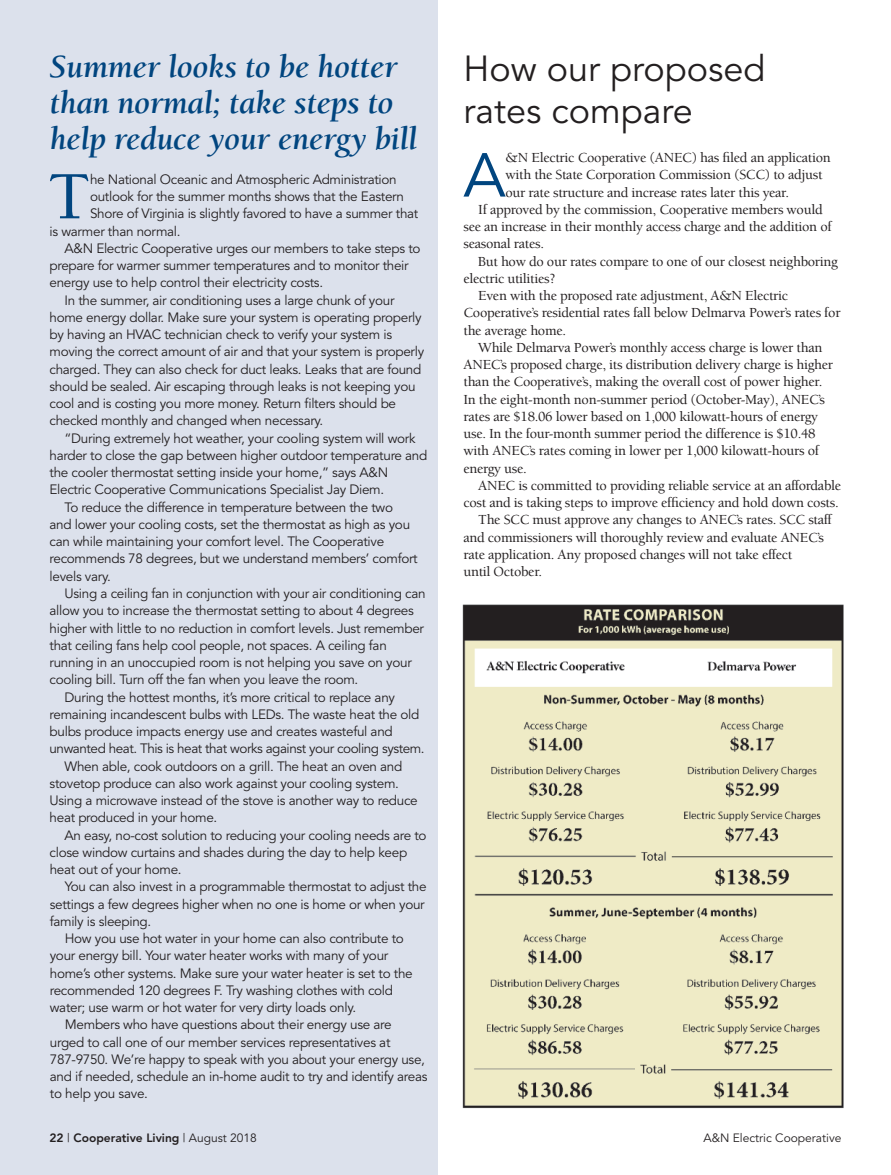
<style>
.page{position:relative;width:891px;height:1175px;background:#fff}
.page>*{position:absolute;margin:0;border:0;box-sizing:border-box;transform-origin:0 0}
.t1{font:500 69.45px "Berkeley";color:#01457f}
.t2{font:61.5px "Avenir";color:#01457f}
.t3{font:36px/42px "Avenir";color:#231f20}
.t4{font:italic 700 33px/36px "Berkeley";letter-spacing:-.01em;color:#01457f}
.t5{font:500 14.25px "Berkeley";letter-spacing:-.02em;color:#231f20}
.t6{font:13.5px "Avenir";letter-spacing:-.02em;color:#231f20}
.t7{font:800 12px "Avenir";color:#231f20}
.t8{font:12px "Avenir";color:#231f20}
.s1{font-weight:400}
</style>
<div class="page">
<div style="left:0;top:0;width:438px;height:1174px;background:#dce1ec"></div>
<img style="left:462px;top:604px;width:382px;height:505px">
<h3 class="t4" style="left:50px;top:52px;width:369px">Summer looks to be hotter than normal; take steps to help reduce your energy bill</h3>
<h1 class="t1" style="left:48px;top:169px;width:44px">T</h1>
<p class="t6" style="left:90px;top:171px;width:308px">he National Oceanic and Atmospheric Administration</p>
<p class="t6" style="left:90px;top:188px;width:316px">outlook for the summer months shows that the Eastern</p>
<p class="t6" style="left:90px;top:206px;width:330px">Shore of Virginia is slightly favored to have a summer that</p>
<p class="t6" style="left:50px;top:223px;width:133px">is warmer than normal.</p>
<p class="t6" style="left:65px;top:240px;width:358px">A&amp;N Electric Cooperative urges our members to take steps to</p>
<p class="t6" style="left:50px;top:257px;width:361px">prepare for warmer summer temperatures and to monitor their</p>
<p class="t6" style="left:50px;top:275px;width:275px">energy use to help control their electricity costs.</p>
<p class="t6" style="left:65px;top:292px;width:332px">In the summer, air conditioning uses a large chunk of your</p>
<p class="t6" style="left:50px;top:309px;width:374px">home energy dollar. Make sure your system is operating properly</p>
<p class="t6" style="left:50px;top:326px;width:344px">by having an HVAC technician check to verify your system is</p>
<p class="t6" style="left:50px;top:344px;width:376px">moving the correct amount of air and that your system is properly</p>
<p class="t6" style="left:50px;top:361px;width:373px">charged. They can also check for duct leaks. Leaks that are found</p>
<p class="t6" style="left:50px;top:378px;width:368px">should be sealed. Air escaping through leaks is not keeping you</p>
<p class="t6" style="left:50px;top:395px;width:348px">cool and is costing you more money. Return filters should be</p>
<p class="t6" style="left:50px;top:413px;width:275px">checked monthly and changed when necessary.</p>
<p class="t6" style="left:65px;top:430px;width:353px">“During extremely hot weather, your cooling system will work</p>
<p class="t6" style="left:50px;top:447px;width:379px">harder to close the gap between higher outdoor temperature and</p>
<p class="t6" style="left:50px;top:464px;width:340px">the cooler thermostat setting inside your home,” says A&amp;N</p>
<p class="t6" style="left:50px;top:482px;width:336px">Electric Cooperative Communications Specialist Jay Diem.</p>
<p class="t6" style="left:65px;top:499px;width:330px">To reduce the difference in temperature between the two</p>
<p class="t6" style="left:50px;top:516px;width:362px">and lower your cooling costs, set the thermostat as high as you</p>
<p class="t6" style="left:50px;top:533px;width:336px">can while maintaining your comfort level. The Cooperative</p>
<p class="t6" style="left:50px;top:551px;width:370px">recommends 78 degrees, but we understand members’ comfort</p>
<p class="t6" style="left:50px;top:568px;width:63px">levels vary.</p>
<p class="t6" style="left:65px;top:585px;width:363px">Using a ceiling fan in conjunction with your air conditioning can</p>
<p class="t6" style="left:50px;top:602px;width:366px">allow you to increase the thermostat setting to about 4 degrees</p>
<p class="t6" style="left:50px;top:620px;width:376px">higher with little to no reduction in comfort levels. Just remember</p>
<p class="t6" style="left:50px;top:637px;width:339px">that ceiling fans help cool people, not spaces. A ceiling fan</p>
<p class="t6" style="left:50px;top:654px;width:364px">running in an unoccupied room is not helping you save on your</p>
<p class="t6" style="left:50px;top:671px;width:310px">cooling bill. Turn off the fan when you leave the room.</p>
<p class="t6" style="left:65px;top:689px;width:332px">During the hottest months, it’s more critical to replace any</p>
<p class="t6" style="left:50px;top:706px;width:371px">remaining incandescent bulbs with LEDs. The waste heat the old</p>
<p class="t6" style="left:50px;top:723px;width:345px">bulbs produce impacts energy use and creates wasteful and</p>
<p class="t6" style="left:50px;top:740px;width:377px">unwanted heat. This is heat that works against your cooling system.</p>
<p class="t6" style="left:65px;top:758px;width:339px">When able, cook outdoors on a grill. The heat an oven and</p>
<p class="t6" style="left:50px;top:775px;width:351px">stovetop produce can also work against your cooling system.</p>
<p class="t6" style="left:50px;top:792px;width:370px">Using a microwave instead of the stove is another way to reduce</p>
<p class="t6" style="left:50px;top:809px;width:169px">heat produced in your home.</p>
<p class="t6" style="left:65px;top:827px;width:363px">An easy, no-cost solution to reducing your cooling needs are to</p>
<p class="t6" style="left:50px;top:844px;width:359px">close window curtains and shades during the day to help keep</p>
<p class="t6" style="left:50px;top:861px;width:133px">heat out of your home.</p>
<p class="t6" style="left:65px;top:878px;width:363px">You can also invest in a programmable thermostat to adjust the</p>
<p class="t6" style="left:50px;top:896px;width:377px">settings a few degrees higher when no one is home or when your</p>
<p class="t6" style="left:50px;top:913px;width:103px">family is sleeping.</p>
<p class="t6" style="left:65px;top:930px;width:341px">How you use hot water in your home can also contribute to</p>
<p class="t6" style="left:50px;top:947px;width:340px">your energy bill. Your water heater works with many of your</p>
<p class="t6" style="left:50px;top:965px;width:364px">home’s other systems. Make sure your water heater is set to the</p>
<p class="t6" style="left:50px;top:982px;width:345px">recommended 120 degrees F. Try washing clothes with cold</p>
<p class="t6" style="left:50px;top:999px;width:308px">water; use warm or hot water for very dirty loads only.</p>
<p class="t6" style="left:65px;top:1016px;width:328px">Members who have questions about their energy use are</p>
<p class="t6" style="left:50px;top:1034px;width:342px">urged to call one of our member services representatives at</p>
<p class="t6" style="left:50px;top:1051px;width:377px">787-9750. We’re happy to speak with you about your energy use,</p>
<p class="t6" style="left:50px;top:1068px;width:379px">and if needed, schedule an in-home audit to try and identify areas</p>
<p class="t6" style="left:50px;top:1085px;width:99px">to help you save.</p>
<h3 class="t3" style="left:464px;top:48px;width:304px">How our proposed rates compare</h3>
<h2 class="t2" style="left:464px;top:139px;width:44px">A</h2>
<p class="t5" style="left:506px;top:152px;width:327px">&amp;N Electric Cooperative (ANEC) has filed an application</p>
<p class="t5" style="left:505px;top:169px;width:319px">with the State Corporation Commission (SCC) to adjust</p>
<p class="t5" style="left:505px;top:186px;width:285px">our rate structure and increase rates later this year.</p>
<p class="t5" style="left:478px;top:204px;width:346px">If approved by the commission, Cooperative members would</p>
<p class="t5" style="left:463px;top:221px;width:370px">see an increase in their monthly access charge and the addition of</p>
<p class="t5" style="left:463px;top:238px;width:82px">seasonal rates.</p>
<p class="t5" style="left:478px;top:255px;width:361px">But how do our rates compare to one of our closest neighboring</p>
<p class="t5" style="left:463px;top:273px;width:94px">electric utilities?</p>
<p class="t5" style="left:478px;top:290px;width:311px">Even with the proposed rate adjustment, A&amp;N Electric</p>
<p class="t5" style="left:463px;top:307px;width:379px">Cooperative’s residential rates fall below Delmarva Power’s rates for</p>
<p class="t5" style="left:463px;top:324px;width:104px">the average home.</p>
<p class="t5" style="left:478px;top:342px;width:346px">While Delmarva Power’s monthly access charge is lower than</p>
<p class="t5" style="left:463px;top:359px;width:371px">ANEC’s proposed charge, its distribution delivery charge is higher</p>
<p class="t5" style="left:463px;top:376px;width:360px">than the Cooperative’s, making the overall cost of power higher.</p>
<p class="t5" style="left:463px;top:393px;width:363px">In the eight-month non-summer period (October-May), ANEC’s</p>
<p class="t5" style="left:463px;top:411px;width:356px">rates are $18.06 lower based on 1,000 kilowatt-hours of energy</p>
<p class="t5" style="left:463px;top:428px;width:354px">use. In the four-month summer period the difference is $10.48</p>
<p class="t5" style="left:463px;top:445px;width:357px">with ANEC’s rates coming in lower per 1,000 kilowatt-hours of</p>
<p class="t5" style="left:463px;top:462px;width:65px">energy use.</p>
<p class="t5" style="left:478px;top:480px;width:364px">ANEC is committed to providing reliable service at an affordable</p>
<p class="t5" style="left:463px;top:497px;width:377px">cost and is taking steps to improve efficiency and hold down costs.</p>
<p class="t5" style="left:478px;top:514px;width:355px">The SCC must approve any changes to ANEC’s rates. SCC staff</p>
<p class="t5" style="left:463px;top:531px;width:362px">and commissioners will thoroughly review and evaluate ANEC’s</p>
<p class="t5" style="left:463px;top:549px;width:330px">rate application. Any proposed changes will not take effect</p>
<p class="t5" style="left:463px;top:566px;width:80px">until October.</p>
<p class="t7" style="left:50px;top:1128px;width:209px">22 <span class="s1">|</span> Cooperative Living <span class="s1">| August 2018</span></p>
<p class="t8" style="left:704px;top:1130px;width:139px">A&amp;N Electric Cooperative</p>
</div>
